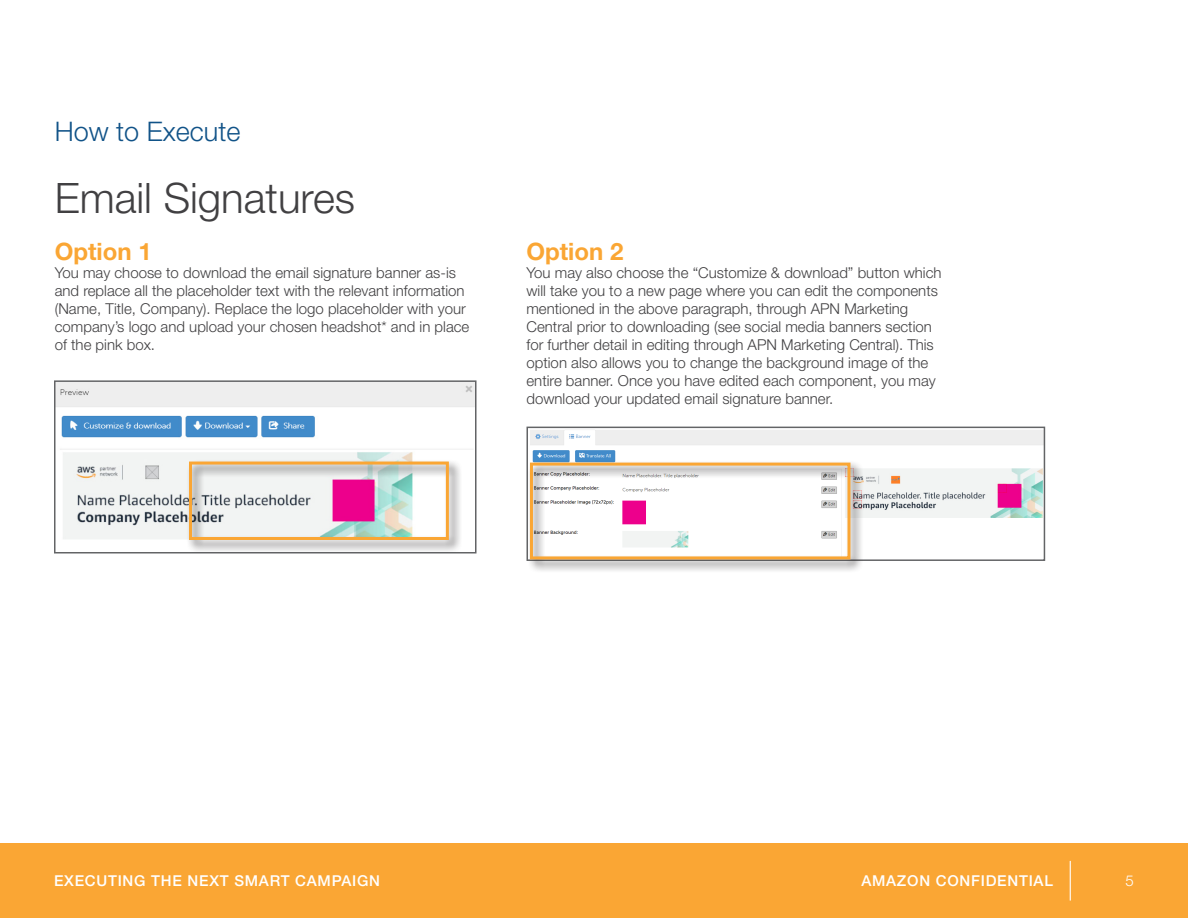
<style>
.page{position:relative;width:1188px;height:918px;background:#fff}
.page>*{position:absolute;margin:0;border:0;box-sizing:border-box;transform-origin:0 0}
.t1{font:300 42px "Helvetica Neue LT Std";color:#414042}
.t2{font:300 27px "Helvetica Neue LT Std";color:#115388}
.t3{font:700 24px "Helvetica Neue LT Std";color:#faa634}
.t4{font:300 15px/18px "Helvetica Neue LT Std";color:#414042}
.t5{font:500 15px "Helvetica Neue LT Std";letter-spacing:.05em;color:#fff}
.t6{font:300 15px "Helvetica Neue LT Std";color:#fff}
</style>
<div class="page">
<div style="left:0;top:843px;width:1188px;height:75px;background:#faa634"></div>
<hr style="left:1070px;top:861px;width:1px;height:40px;background:#fff">
<img style="left:530px;top:430px;width:512px;height:88px">
<div style="left:526px;top:427px;width:519px;height:134px;border:2px solid #636466"></div>
<img style="left:57px;top:383px;width:417px;height:156px">
<div style="left:54px;top:380px;width:423px;height:174px;border:2px solid #636466"></div>
<div style="left:527px;top:460px;width:337px;height:113px;background:#231f20;opacity:.75"></div>
<div style="left:530px;top:463px;width:320px;height:96px;border:3px solid #faa634"></div>
<div style="left:186px;top:459px;width:277px;height:95px;background:#231f20;opacity:.75"></div>
<div style="left:189px;top:462px;width:260px;height:78px;border:3px solid #faa634"></div>
<p class="t2" style="left:55px;top:115px;width:187px">How to Execute</p>
<p class="t1" style="left:55px;top:172px;width:302px">Email Signatures</p>
<p class="t3" style="left:55px;top:237px;width:98px">Option 1</p>
<p class="t4" style="left:55px;top:263px;width:416px">You may choose to download the email signature banner as-is and replace all the placeholder text with the relevant information (Name, Title, Company). Replace the logo placeholder with your company’s logo and upload your chosen headshot* and in place of the pink box.</p>
<p class="t3" style="left:526px;top:237px;width:98px">Option 2</p>
<p class="t4" style="left:526px;top:263px;width:417px">You may also choose the “Customize &amp; download” button which will take you to a new page where you can edit the components mentioned in the above paragraph, through APN Marketing Central prior to downloading (see social media banners section for further detail in editing through APN Marketing Central). This option also allows you to change the background image of the entire banner. Once you have edited each component, you may download your updated email signature banner.</p>
<p class="t5" style="left:54px;top:872px;width:328px">EXECUTING THE NEXT SMART CAMPAIGN</p>
<p class="t5" style="left:861px;top:871px;width:193px">AMAZON CONFIDENTIAL</p>
<p class="t6" style="left:1126px;top:872px;width:10px">5</p>
</div>
